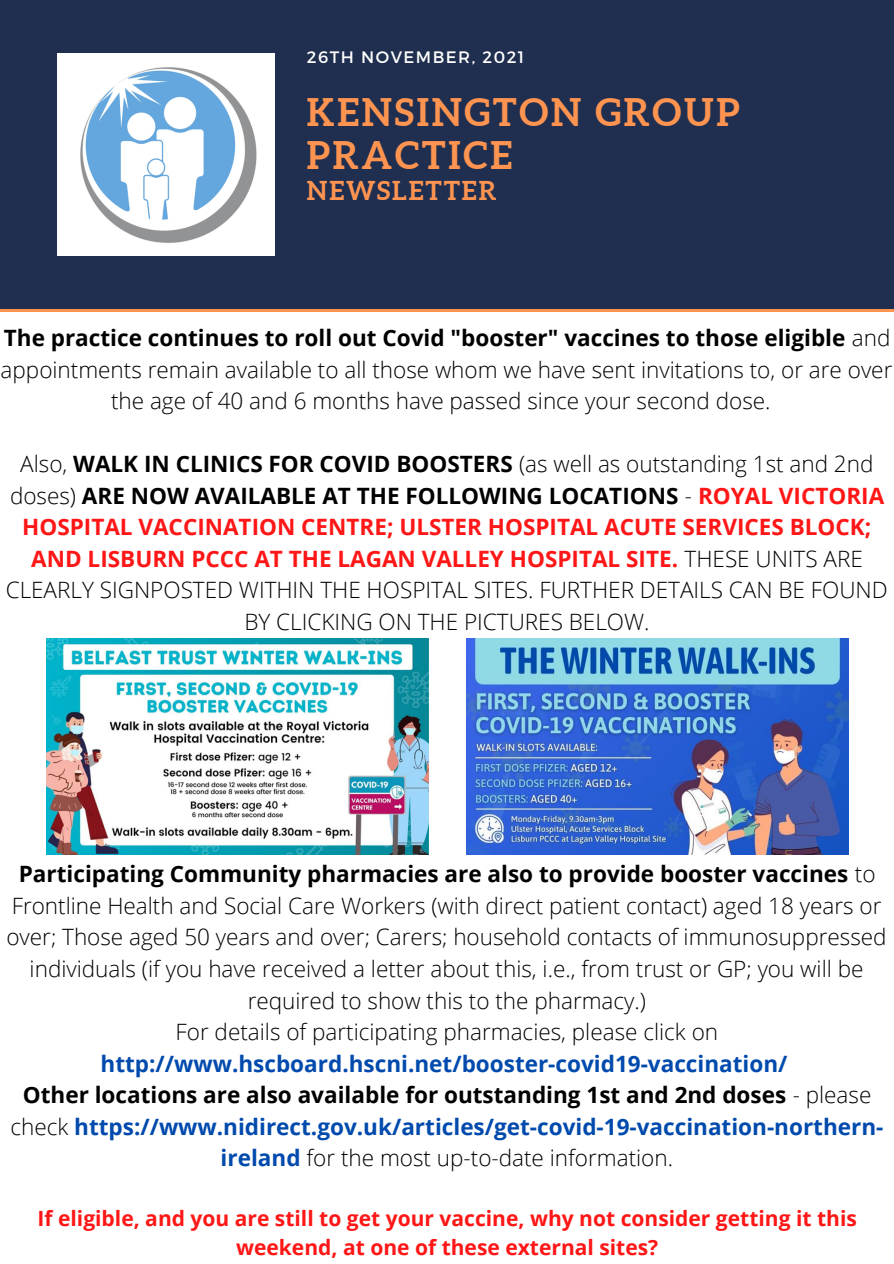
<style>
.page{position:relative;width:894px;height:1264px;background:#fff}
.page>*{position:absolute;margin:0;border:0;box-sizing:border-box;transform-origin:0 0}
.t1{font:700 37.95px/42.8px "Aleo";letter-spacing:.07em;color:#ff9451}
.t2{font:700 25.95px "Aleo";letter-spacing:.07em;color:#ff9451}
.t3{font:300 22.5px/31.5px "Open Sans";color:#000;text-align:center}
.t4{font:700 22.5px/31.5px "Open Sans";color:#004aad;text-align:center}
.t5{font:700 21px/29.2px "Open Sans";color:#ff1616;text-align:center}
.t6{font:16.5px "Montserrat";letter-spacing:.09em;color:#fff}
.s1{font-weight:700}
.s2{font-weight:700;color:#ff1616}
.s3{color:#000}
.s4{font-weight:300;color:#000}
</style>
<div class="page">
<div style="left:0;top:0;width:893px;height:1263px;background:#202f50"></div>
<div style="left:0;top:310px;width:893px;height:953px;background:#fff"></div>
<hr style="left:0;top:310px;width:893px;height:2px;background:#ff9451">
<img style="left:58px;top:54px;width:216px;height:201px">
<img style="left:46px;top:639px;width:382px;height:215px">
<img style="left:466px;top:639px;width:382px;height:215px">
<p class="t6" style="left:307px;top:47px;width:219px">26TH NOVEMBER, 2021</p>
<p class="t1" style="left:307px;top:91px;width:434px">KENSINGTON GROUP<br>PRACTICE</p>
<p class="t2" style="left:307px;top:176px;width:191px">NEWSLETTER</p>
<p class="t3" style="left:1px;top:321px;width:893px"><span class="s1">The practice continues to roll out Covid "booster" vaccines to those eligible</span> and appointments remain available to all those whom we have sent invitations to, or are over the age of 40 and 6 months have passed since your second dose.</p>
<p class="t3" style="left:6px;top:448px;width:883px">Also, <span class="s1">WALK IN CLINICS FOR COVID BOOSTERS</span> (as well as outstanding 1st and 2nd doses) <span class="s1">ARE NOW AVAILABLE AT THE FOLLOWING LOCATIONS</span> - <span class="s2">ROYAL VICTORIA HOSPITAL VACCINATION CENTRE; ULSTER HOSPITAL ACUTE SERVICES BLOCK; AND LISBURN PCCC AT THE LAGAN VALLEY HOSPITAL SITE.</span> THESE UNITS ARE CLEARLY SIGNPOSTED WITHIN THE HOSPITAL SITES. FURTHER DETAILS CAN BE FOUND BY CLICKING ON THE PICTURES BELOW.</p>
<p class="t3" style="left:6px;top:857px;width:881px"><span class="s1">Participating Community pharmacies are also to provide booster vaccines</span> to Frontline Health and Social Care Workers (with direct patient contact) aged 18 years or over; Those aged 50 years and over; Carers; household contacts of immunosuppressed individuals (if you have received a letter about this, i.e., from trust or GP; you will be required to show this to the pharmacy.)</p>
<p class="t3" style="left:175px;top:1015px;width:544px">For details of participating pharmacies, please click on</p>
<p class="t4" style="left:101px;top:1047px;width:688px">http://www.hscboard.hscni.net/booster-covid19-vaccination/</p>
<p class="t4" style="left:10px;top:1078px;width:874px"><span class="s3">Other locations are also available for outstanding 1st and 2nd doses</span> <span class="s4">- please check</span> https://www.nidirect.gov.uk/articles/get-covid-19-vaccination-northern&shy;ireland <span class="s4">for the most up-to-date information.</span></p>
<p class="t5" style="left:37px;top:1203px;width:820px">If eligible, and you are still to get your vaccine, why not consider getting it this weekend, at one of these external sites?</p>
</div>
